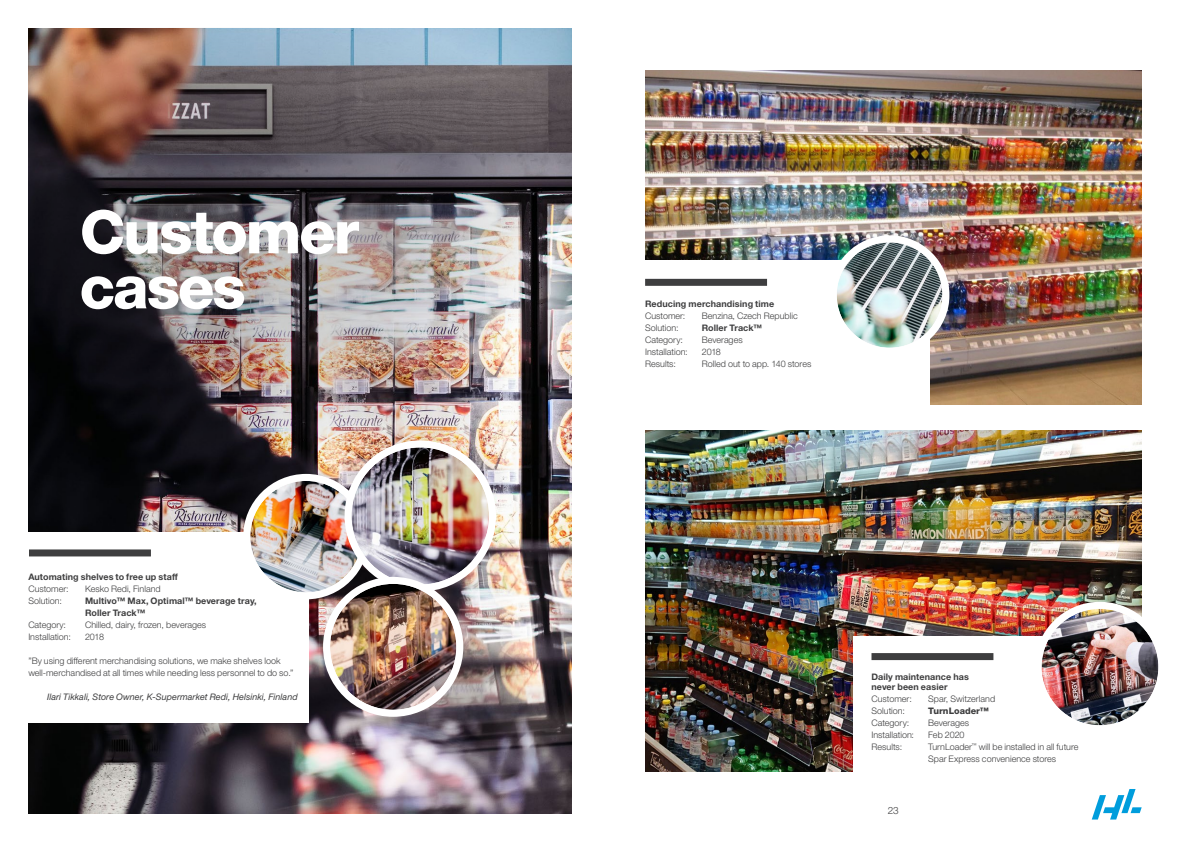
<style>
.page{position:relative;width:1191px;height:842px;background:#fff}
.page>*{position:absolute;margin:0;border:0;box-sizing:border-box;transform-origin:0 0}
.BEA_Concept_Body_tex{font:800 60px "Helvetica Neue LTW1 G";letter-spacing:-.035em;color:#fff}
.t1{font:300 10px "Helvetica Neue LTW1 G";color:#3e3e3f}
.Concept_small_Headli{font:300 9px/12px "Helvetica Neue LTW1 G";color:#3e3e3f}
.Concept_small_Headli-2{font:700 9px/12px "Helvetica Neue LTW1 G";letter-spacing:.01em;color:#3e3e3f}
.Concept_small_Headli-3{font:italic 9px "Helvetica Neue LTW1 G";letter-spacing:.005em;color:#3e3e3f}
.Concept_small_Headli-4{font:800 9px "Helvetica Neue LTW1 G";color:#3e3e3f}
</style>
<div class="page">
<svg style="left:1092px;top:789px;width:49px;height:30px"></svg>
<img style="left:645px;top:70px;width:496px;height:335px">
<img style="left:645px;top:431px;width:496px;height:341px">
<img style="left:28px;top:28px;width:543px;height:785px">
<img style="left:29px;top:28px;width:543px;height:465px">
<div style="left:20px;top:532px;width:288px;height:190px;background:#fff"></div>
<div style="left:29px;top:549px;width:122px;height:7px;background:#3e3e3f"></div>
<div style="left:853px;top:636px;width:293px;height:145px;background:#fff"></div>
<div style="left:871px;top:653px;width:122px;height:7px;background:#3e3e3f"></div>
<div style="left:1038px;top:605px;width:123px;height:124px;background:#fff;border-radius:50%"></div>
<img style="left:1041px;top:609px;width:117px;height:116px;border-radius:58px">
<div style="left:1034px;top:602px;width:131px;height:130px;border:7px solid #fff;border-radius:50%"></div>
<div style="left:247px;top:477px;width:118px;height:119px;background:#fff;border-radius:50%"></div>
<img style="left:250px;top:481px;width:112px;height:111px;border-radius:56px">
<div style="left:243px;top:474px;width:126px;height:125px;border:7px solid #fff;border-radius:50%"></div>
<div style="left:348px;top:444px;width:144px;height:144px;background:#fff;border-radius:50%"></div>
<img style="left:351px;top:447px;width:138px;height:137px;border-radius:69px">
<div style="left:344px;top:440px;width:152px;height:151px;border:7px solid #fff;border-radius:50%"></div>
<div style="left:326px;top:580px;width:134px;height:133px;background:#fff;border-radius:50%"></div>
<img style="left:330px;top:584px;width:126px;height:126px;border-radius:63px">
<div style="left:323px;top:577px;width:140px;height:140px;border:7px solid #fff;border-radius:50%"></div>
<div style="left:615px;top:261px;width:315px;height:150px;background:#fff"></div>
<div style="left:645px;top:279px;width:122px;height:7px;background:#3e3e3f"></div>
<div style="left:833px;top:239px;width:113px;height:112px;background:#fff;border-radius:50%"></div>
<img style="left:836px;top:242px;width:106px;height:106px;border-radius:53px">
<div style="left:829px;top:235px;width:120px;height:120px;border:7px solid #fff;border-radius:50%"></div>
<p class="BEA_Concept_Body_tex" style="left:80px;top:196px;width:281px">Customer</p>
<p class="BEA_Concept_Body_tex" style="left:80px;top:251px;width:168px">cases</p>
<p class="Concept_small_Headli-2" style="left:28px;top:571px;width:151px">Automating shelves to free up staff</p>
<p class="Concept_small_Headli" style="left:28px;top:583px;width:42px">Customer:</p>
<p class="Concept_small_Headli" style="left:85px;top:583px;width:77px">Kesko Redi, Finland</p>
<p class="Concept_small_Headli" style="left:28px;top:595px;width:35px">Solution:</p>
<p class="Concept_small_Headli-2" style="left:85px;top:595px;width:173px">Multivo™ Max, Optimal™ beverage tray,<br>Roller Track™</p>
<p class="Concept_small_Headli" style="left:28px;top:619px;width:39px">Category:</p>
<p class="Concept_small_Headli" style="left:85px;top:619px;width:123px">Chilled, dairy, frozen, beverages</p>
<p class="Concept_small_Headli" style="left:28px;top:631px;width:44px">Installation:</p>
<p class="Concept_small_Headli" style="left:85px;top:631px;width:20px">2018</p>
<p class="Concept_small_Headli" style="left:28px;top:655px;width:267px">”By using different merchandising solutions, we make shelves look well-merchandised at all times while needing less personnel to do so.”</p>
<p class="Concept_small_Headli-3" style="left:47px;top:691px;width:252px">Ilari Tikkali, Store Owner, K-Supermarket Redi, Helsinki, Finland</p>
<p class="Concept_small_Headli-2" style="left:645px;top:297px;width:131px">Reducing merchandising time</p>
<p class="Concept_small_Headli" style="left:645px;top:309px;width:42px">Customer:</p>
<p class="Concept_small_Headli" style="left:702px;top:309px;width:97px">Benzina, Czech Republic</p>
<p class="Concept_small_Headli" style="left:645px;top:321px;width:35px">Solution:</p>
<p class="Concept_small_Headli-2" style="left:702px;top:321px;width:62px">Roller Track™</p>
<p class="Concept_small_Headli" style="left:645px;top:333px;width:39px">Category:</p>
<p class="Concept_small_Headli" style="left:702px;top:333px;width:42px">Beverages</p>
<p class="Concept_small_Headli" style="left:645px;top:345px;width:44px">Installation:</p>
<p class="Concept_small_Headli" style="left:702px;top:345px;width:20px">2018</p>
<p class="Concept_small_Headli" style="left:645px;top:357px;width:32px">Results:</p>
<p class="Concept_small_Headli" style="left:702px;top:357px;width:111px">Rolled out to app. 140 stores</p>
<p class="Concept_small_Headli-2" style="left:871px;top:672px;width:99px;line-height:10px">Daily maintenance has never been easier</p>
<p class="Concept_small_Headli" style="left:871px;top:693px;width:42px">Customer:</p>
<p class="Concept_small_Headli" style="left:928px;top:693px;width:68px">Spar, Switzerland</p>
<p class="Concept_small_Headli" style="left:871px;top:705px;width:35px">Solution:</p>
<p class="Concept_small_Headli-4" style="left:928px;top:705px;width:62px">TurnLoader™</p>
<p class="Concept_small_Headli" style="left:871px;top:717px;width:39px">Category:</p>
<p class="Concept_small_Headli" style="left:928px;top:717px;width:42px">Beverages</p>
<p class="Concept_small_Headli" style="left:871px;top:729px;width:44px">Installation:</p>
<p class="Concept_small_Headli" style="left:928px;top:729px;width:38px">Feb 2020</p>
<p class="Concept_small_Headli" style="left:871px;top:741px;width:32px">Results:</p>
<p class="Concept_small_Headli" style="left:928px;top:741px;width:152px">TurnLoader<sup>™</sup> will be installed in all future<br>Spar Express convenience stores</p>
<p class="t1" style="left:887px;top:804px;width:13px">23</p>
</div>
